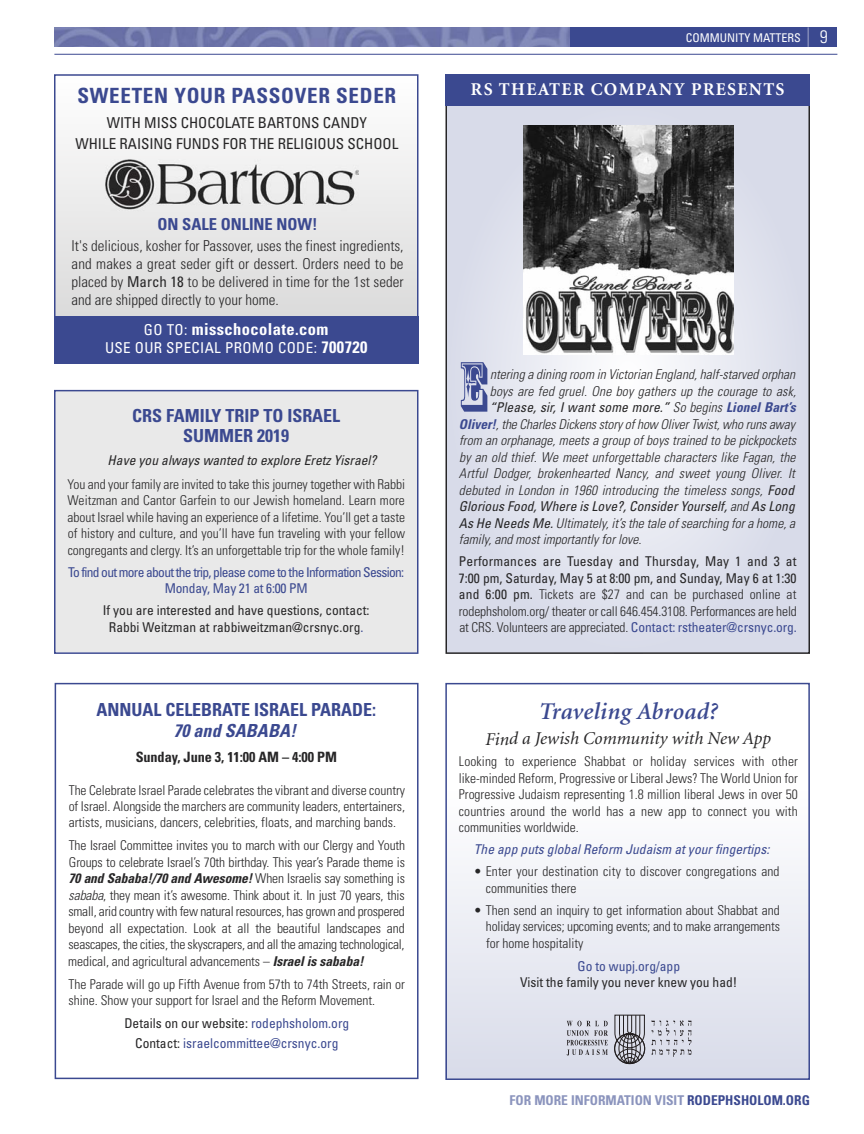
<style>
.page{position:relative;width:864px;height:1134px;background:#fff}
.page>*{position:absolute;margin:0;border:0;box-sizing:border-box;transform-origin:0 0}
.t1{font:66px "Rosewood Std";color:#3b4990;scale:.8 1}
.t2{font:italic 600 24px "Minion";letter-spacing:.015em;color:#3b4990}
.t3{font:700 condensed 21px "Univers";letter-spacing:.035em;color:#3b4990}
.t4{font:700 condensed 18px/19.5px "Univers";color:#3b4990;text-align:center}
.t5{font:italic 18px "Minion";color:#272627}
.t6{font:700 18px "Minion";letter-spacing:.075em;color:#fff}
.t7{font:italic 700 condensed 18px "Univers";letter-spacing:.005em;color:#3b4990}
.t8{font:700 condensed 16.5px "Univers";letter-spacing:.025em;color:#fff}
.t9{font:700 condensed 16.5px "Univers";color:#3b4990}
.t10{font:300 condensed 15px/18px "Univers";color:#272627;text-align:justify}
.t11{font:condensed 15px/21px "Univers";color:#272627;text-align:center}
.t12{font:condensed 15px "Univers";letter-spacing:.025em;color:#fff}
.t13{font:700 condensed 14.25px "Univers";letter-spacing:-.005em;color:#272627}
.t14{font:300 condensed 13.5px/16.5px "Univers";color:#272627;text-align:justify}
.t15{font:italic 300 condensed 13.5px "Univers";letter-spacing:.005em;color:#272627}
.t16{font:italic condensed 13.5px "Univers";letter-spacing:.005em;color:#272627}
.t17{font:condensed 13.5px/16.5px "Univers";color:#272627;text-align:center}
.t18{font:condensed 13.5px/19.8px "Univers";color:#3b4990;text-align:center}
.t19{font:condensed 13.5px/16.5px "Univers";letter-spacing:-.05em;color:#3b4990;text-align:center}
.t20{font:italic condensed 13.5px "Univers";letter-spacing:.005em;color:#3b4990}
.t21{font:700 condensed 13.5px "Univers";color:#8b94bd}
.t22{font:condensed 12px "Univers";color:#fff}
.s1{font-weight:400}
.s2{font-weight:400;font-size:15px}
.s3{font-weight:700;font-size:16.5px}
.s4{color:#3b4990}
.s5{font-weight:700;font-style:italic}
.s6{font-style:italic}
.s7{color:#272627}
.s8{font-weight:300;font-size:19.5px;color:#9da4c7}
.s9{font-weight:300;font-size:18px}
.s10{font-weight:300}
.s11{font-weight:700;color:#3b4990}
.s12{font-weight:400;color:#3b4990}
</style>
<div class="page">
<img style="left:54px;top:27px;width:517px;height:20px">
<hr style="left:54px;top:54px;width:783px;height:1px;background:#3b4990">
<div style="left:571px;top:27px;width:266px;height:20px;background:#3b4990"></div>
<svg style="left:449px;top:106px;width:358px;height:545px;background:#e0e2ed"></svg>
<div style="left:446px;top:101px;width:364px;height:553px;border:2px solid #272627"></div>
<div style="left:446px;top:75px;width:364px;height:31px;background:#3b4990"></div>
<img style="left:524px;top:125px;width:209px;height:229px">
<svg style="left:57px;top:144px;width:358px;height:172px"></svg>
<div style="left:54px;top:74px;width:364px;height:290px;border:2px solid #3b4990"></div>
<div style="left:54px;top:316px;width:364px;height:48px;background:#3b4990"></div>
<img style="left:105px;top:160px;width:254px;height:52px">
<div style="left:56px;top:391px;width:361px;height:261px;background:#e9e9e9"></div>
<div style="left:54px;top:390px;width:364px;height:264px;border:2px solid #3b4990"></div>
<div style="left:445px;top:790px;width:365px;height:290px;background:linear-gradient(to bottom,#fff,#d8dbe9)"></div>
<div style="left:445px;top:683px;width:365px;height:397px;border:2px solid #3b4990"></div>
<div style="left:55px;top:683px;width:364px;height:396px;border:2px solid #3b4990"></div>
<svg style="left:614px;top:1015px;width:31px;height:49px;background:#94949c"></svg>
<svg style="left:567px;top:1021px;width:41px;height:35px"></svg>
<svg style="left:652px;top:1020px;width:40px;height:37px"></svg>
<h3 class="t3" style="left:77px;top:88px;width:320px">SWEETEN YOUR PASSOVER SEDER</h3>
<p class="t11" style="left:75px;top:113px;width:324px">WITH MISS CHOCOLATE BARTONS CANDY<br>WHILE RAISING FUNDS FOR THE RELIGIOUS SCHOOL</p>
<p class="t9" style="left:157px;top:218px;width:162px">ON SALE ONLINE NOW!</p>
<p class="t10" style="left:72px;top:238px;width:334px">It's delicious, kosher for Passover, uses the finest ingredients, and makes a great seder gift or dessert. Orders need to be placed by <span class="s1">March 18</span> to be delivered in time for the 1st seder and are shipped directly to your home.</p>
<p class="t8" style="left:144px;top:323px;width:186px"><span class="s2">GO TO:</span> misschocolate.com</p>
<p class="t12" style="left:105px;top:342px;width:264px">USE OUR SPECIAL PROMO CODE: <span class="s3">700720</span></p>
<h3 class="t4" style="left:132px;top:408px;width:210px">CRS FAMILY TRIP TO ISRAEL<br>SUMMER 2019</h3>
<p class="t16" style="left:108px;top:455px;width:270px">Have you always wanted to explore Eretz Yisrael?</p>
<p class="t14" style="left:67px;top:477px;width:339px">You and your family are invited to take this journey together with Rabbi Weitzman and Cantor Garfein to our Jewish homeland. Learn more about Israel while having an experience of a lifetime. You’ll get a taste of history and culture, and you’ll have fun traveling with your fellow congregants and clergy. It’s an unforgettable trip for the whole family!</p>
<p class="t19" style="left:68px;top:565px;width:338px">To find out more about the trip, please come to the Information Session:<br>Monday, May 21 at 6:00 PM</p>
<p class="t17" style="left:103px;top:603px;width:268px">If you are interested and have questions, contact:<br>Rabbi Weitzman at rabbiweitzman@crsnyc.org<span class="s4">.</span></p>
<h3 class="t4" style="left:96px;top:701px;width:281px">ANNUAL CELEBRATE ISRAEL PARADE:</h3>
<h3 class="t7" style="left:173px;top:724px;width:124px">70 and SABABA!</h3>
<p class="t13" style="left:136px;top:752px;width:203px">Sunday, June 3, 11:00 AM – 4:00 PM</p>
<p class="t14" style="left:69px;top:783px;width:338px">The Celebrate Israel Parade celebrates the vibrant and diverse country of Israel. Alongside the marchers are community leaders, entertainers, artists, musicians, dancers, celebrities, floats, and marching bands.</p>
<p class="t14" style="left:68px;top:839px;width:338px">The Israel Committee invites you to march with our Clergy and Youth Groups to celebrate Israel’s 70th birthday. This year’s Parade theme is <span class="s5">70 and Sababa!/70 and Awesome!</span> When Israelis say something is <span class="s6">sababa</span>, they mean it’s awesome. Think about it. In just 70 years, this small, arid country with few natural resources, has grown and prospered beyond all expectation. Look at all the beautiful landscapes and seascapes, the cities, the skyscrapers, and all the amazing technological, medical, and agricultural advancements – <span class="s5">Israel is sababa!</span></p>
<p class="t14" style="left:69px;top:977px;width:338px">The Parade will go up Fifth Avenue from 57th to 74th Streets, rain or shine. Show your support for Israel and the Reform Movement.</p>
<p class="t18" style="left:124px;top:1015px;width:226px"><span class="s7">Details on our website:</span> rodephsholom.org<br><span class="s7">Contact:</span> israelcommittee@crsnyc.org</p>
<p class="t22" style="left:686px;top:33px;width:143px">COMMUNITY MATTERS <span class="s8">|</span> <span class="s9">9</span></p>
<h3 class="t6" style="left:471px;top:82px;width:315px">RS THEATER COMPANY PRESENTS</h3>
<h1 class="t1" style="left:459px;top:362px;width:35px">E</h1>
<p class="t15" style="left:490px;top:370px;width:307px">ntering a dining room in Victorian England, half-starved orphan</p>
<p class="t15" style="left:490px;top:386px;width:308px">boys are fed gruel. One boy gathers up the courage to ask,</p>
<p class="t16" style="left:490px;top:402px;width:307px">“Please, sir, I want some more.” <span class="s10">So begins</span> <span class="s11">Lionel Bart’s</span></p>
<p class="t15" style="left:459px;top:419px;width:338px"><span class="s11">Oliver!</span>, the Charles Dickens story of how Oliver Twist, who runs away</p>
<p class="t15" style="left:459px;top:435px;width:338px">from an orphanage, meets a group of boys trained to be pickpockets</p>
<p class="t15" style="left:459px;top:452px;width:338px">by an old thief. We meet unforgettable characters like Fagan, the</p>
<p class="t15" style="left:459px;top:468px;width:337px">Artful Dodger, brokenhearted Nancy, and sweet young Oliver. It</p>
<p class="t15" style="left:459px;top:485px;width:337px">debuted in London in 1960 introducing the timeless songs, <span class="s1">Food</span></p>
<p class="t16" style="left:459px;top:501px;width:337px">Glorious Food, Where is Love?, Consider Yourself, <span class="s10">and</span> As Long</p>
<p class="t15" style="left:459px;top:518px;width:338px"><span class="s1">As He Needs Me.</span> Ultimately, it’s the tale of searching for a home, a</p>
<p class="t15" style="left:459px;top:534px;width:184px">family, and most importantly for love.</p>
<p class="t14" style="left:459px;top:554px;width:340px"><span class="s1">Performances are Tuesday and Thursday, May 1 and 3 at 7:00 pm, Saturday, May 5 at 8:00 pm, and Sunday, May 6 at 1:30 and 6:00 pm.</span> Tickets are $27 and can be purchased online at rodephsholom.org/ theater or call 646.454.3108. Performances are held at CRS. Volunteers are appreciated. <span class="s12">Contact: rstheater@crsnyc.org.</span></p>
<h2 class="t2" style="left:539px;top:702px;width:180px">Traveling Abroad?</h2>
<h3 class="t5" style="left:486px;top:732px;width:287px">Find a Jewish Community with New App</h3>
<p class="t14" style="left:459px;top:755px;width:340px">Looking to experience Shabbat or holiday services with other like-minded Reform, Progressive or Liberal Jews? The World Union for Progressive Judaism representing 1.8 million liberal Jews in over 50 countries around the world has a new app to connect you with communities worldwide.</p>
<p class="t20" style="left:474px;top:845px;width:297px">The app puts global Reform Judaism at your fingertips:</p>
<p class="t14" style="left:486px;top:864px;width:295px;text-indent:-12px">• Enter your destination city to discover congregations and communities there</p>
<p class="t14" style="left:486px;top:903px;width:296px;text-indent:-12px">• Then send an inquiry to get information about Shabbat and holiday services; upcoming events; and to make arrangements for home hospitality</p>
<p class="t18" style="left:577px;top:957px;width:104px">Go to wupj.org/app</p>
<p class="t17" style="left:520px;top:975px;width:219px">Visit the family you never knew you had!</p>
<p class="t21" style="left:510px;top:1096px;width:302px">FOR MORE INFORMATION VISIT <span class="s4">RODEPHSHOLOM.ORG</span></p>
</div>
